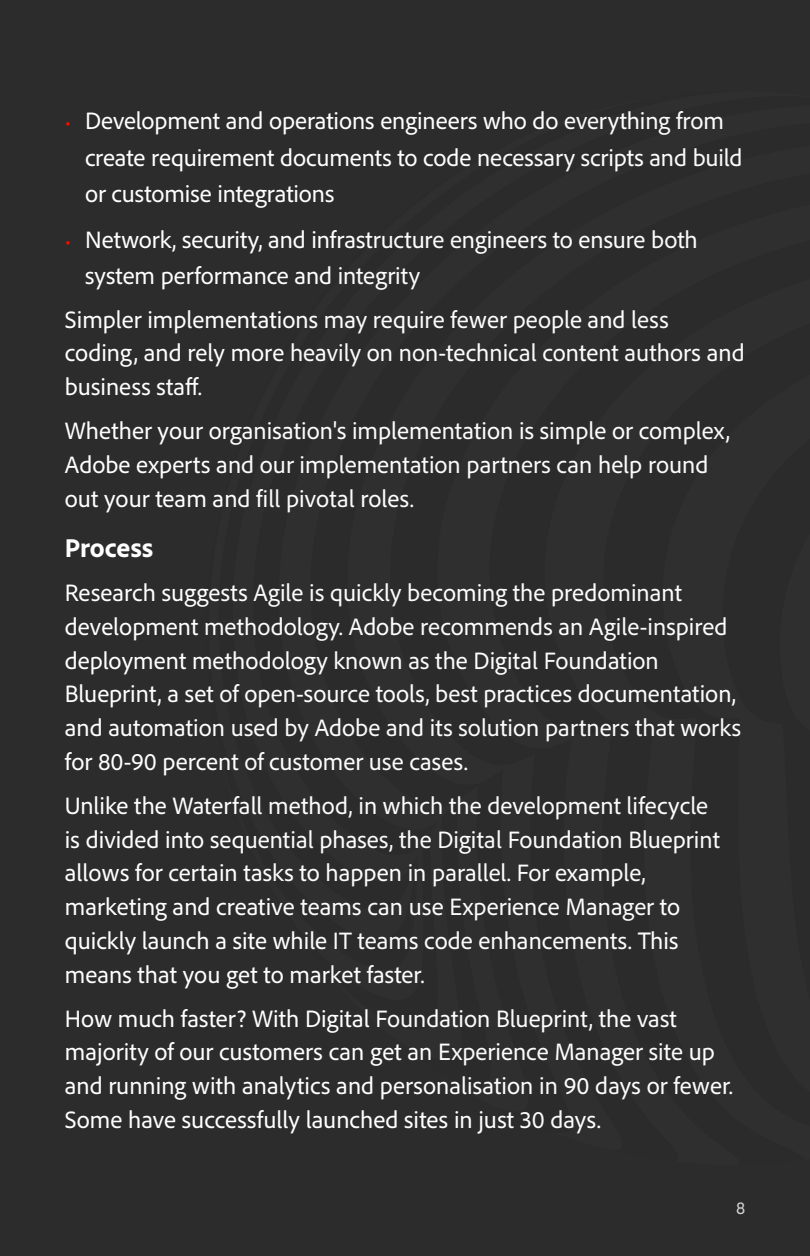
<style>
.page{position:relative;width:810px;height:1256px;background:#2c2c2c}
.page>*{position:absolute;margin:0;border:0;box-sizing:border-box;transform-origin:0 0}
.t1{font:800 27px "Adobe Clean";color:#fff}
.t2{font:24.75px/33.8px "Adobe Clean";color:#fff}
.t3{font:18px "Adobe Clean";color:#fff}
.s1{font-size:20.25px;color:#eb1000}
</style>
<div class="page">
<p class="t2" style="left:85px;top:102px;width:659px;line-height:36px;text-indent:-20px"><span class="s1">•</span> Development and operations engineers who do everything from create requirement documents to code necessary scripts and build or customise integrations</p>
<p class="t2" style="left:85px;top:220px;width:614px;line-height:36px;text-indent:-20px"><span class="s1">•</span> Network, security, and infrastructure engineers to ensure both system performance and integrity</p>
<p class="t2" style="left:65px;top:302px;width:681px">Simpler implementations may require fewer people and less coding, and rely more heavily on non-technical content authors and business staff.</p>
<p class="t2" style="left:65px;top:413px;width:667px">Whether your organisation's implementation is simple or complex,<br>Adobe experts and our implementation partners can help round out your team and fill pivotal roles.</p>
<p class="t1" style="left:65px;top:530px;width:90px">Process</p>
<p class="t2" style="left:65px;top:575px;width:678px">Research suggests Agile is quickly becoming the predominant development methodology. Adobe recommends an Agile-inspired deployment methodology known as the Digital Foundation Blueprint, a set of open-source tools, best practices documentation, and automation used by Adobe and its solution partners that works for 80-90 percent of customer use cases.</p>
<p class="t2" style="left:65px;top:788px;width:657px">Unlike the Waterfall method, in which the development lifecycle is divided into sequential phases, the Digital Foundation Blueprint allows for certain tasks to happen in parallel. For example, marketing and creative teams can use Experience Manager to quickly launch a site while IT teams code enhancements. This means that you get to market faster.</p>
<p class="t2" style="left:65px;top:1000px;width:670px">How much faster? With Digital Foundation Blueprint, the vast majority of our customers can get an Experience Manager site up and running with analytics and personalisation in 90 days or fewer.<br>Some have successfully launched sites in just 30 days.</p>
<p class="t3" style="left:736px;top:1196px;width:11px">8</p>
</div>
